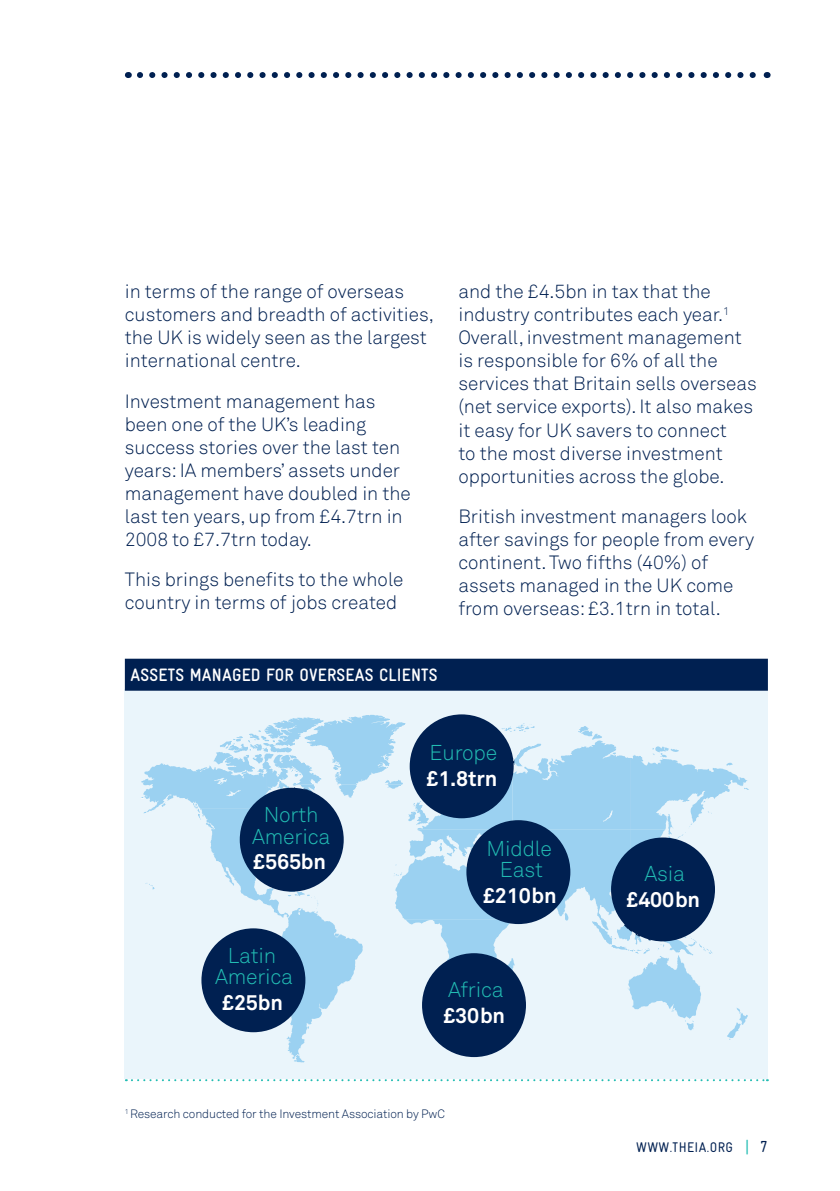
<style>
.page{position:relative;width:840px;height:1191px;background:#fff}
.page>*{position:absolute;margin:0;border:0;box-sizing:border-box;transform-origin:0 0}
.t1{font:300 21.2px/21.2px "Akkurat Std";letter-spacing:-.01em;color:#22bcb3;text-align:center}
.t2{font:700 21.2px/26px "Akkurat Std";letter-spacing:-.01em;color:#fff}
.t3{font:300 19px/23px "Akkurat Std";color:#002051}
.figurehead{font:700 18px "Gravur Condensed";letter-spacing:.01em;color:#fff}
.t4{font:14px "Gravur Condensed";letter-spacing:.03em;color:#002051}
.table_head{font:300 12px "Akkurat Std";letter-spacing:-.01em;color:#002051}
.s1{font-weight:300;color:#22bcb3}
.s2{font-weight:700;color:#fff}
.s3{font-size:16px;color:#22bcb3}
.s4{font-size:16px}
</style>
<div class="page">
<svg style="left:140px;top:72px;width:616px;height:6px"></svg>
<div style="left:125px;top:689px;width:642px;height:390px;background:#eaf5fb"></div>
<div style="left:125px;top:658px;width:642px;height:32px;background:#002051"></div>
<svg style="left:126px;top:1079px;width:641px;height:2px"></svg>
<svg style="left:727px;top:1008px;width:20px;height:31px"></svg>
<svg style="left:634px;top:1008px;width:63px;height:22px"></svg>
<svg style="left:141px;top:752px;width:221px;height:310px"></svg>
<svg style="left:591px;top:733px;width:10px;height:6px"></svg>
<svg style="left:664px;top:747px;width:14px;height:5px"></svg>
<svg style="left:422px;top:755px;width:325px;height:253px"></svg>
<svg style="left:395px;top:740px;width:269px;height:190px;fill:#9bd1f1"></svg>
<svg style="left:591px;top:921px;width:20px;height:23px"></svg>
<svg style="left:651px;top:814px;width:41px;height:32px"></svg>
<svg style="left:564px;top:912px;width:4px;height:8px"></svg>
<div style="left:239px;top:787px;width:104px;height:104px;background:#002051;border-radius:50%"></div>
<div style="left:201px;top:928px;width:104px;height:104px;background:#002051;border-radius:50%"></div>
<div style="left:409px;top:714px;width:104px;height:104px;background:#002051;border-radius:50%"></div>
<div style="left:466px;top:820px;width:104px;height:104px;background:#002051;border-radius:50%"></div>
<div style="left:610px;top:837px;width:104px;height:104px;background:#002051;border-radius:50%"></div>
<div style="left:422px;top:953px;width:103px;height:104px;background:#002051;border-radius:50%"></div>
<img style="left:327px;top:715px;width:43px;height:8px">
<img style="left:277px;top:717px;width:30px;height:6px">
<img style="left:264px;top:723px;width:268px;height:11px">
<img style="left:141px;top:797px;width:59px;height:16px">
<img style="left:338px;top:784px;width:64px;height:14px">
<img style="left:279px;top:890px;width:13px;height:6px">
<img style="left:634px;top:865px;width:19px;height:40px">
<p class="t3" style="left:125px;top:280px;width:310px">in terms of the range of overseas customers and breadth of activities, the UK is widely seen as the largest international centre.</p>
<p class="t3" style="left:125px;top:389px;width:287px">Investment management has been one of the UK’s leading success stories over the last ten years: IA members’ assets under management have doubled in the last ten years, up from £4.7trn in<br>2008 to £7.7trn today.</p>
<p class="t3" style="left:125px;top:567px;width:280px">This brings benefits to the whole country in terms of jobs created</p>
<p class="figurehead" style="left:130px;top:664px;width:308px">ASSETS MANAGED FOR OVERSEAS CLIENTS</p>
<p class="t3" style="left:458px;top:280px;width:300px">and the £4.5bn in tax that the industry contributes each year.<sup>1<br></sup>Overall, investment management is responsible for 6% of all the services that Britain sells overseas (net service exports). It also makes it easy for UK savers to connect<br>to the most diverse investment opportunities across the globe.</p>
<p class="t3" style="left:458px;top:504px;width:297px">British investment managers look after savings for people from every continent. Two fifths (40%) of assets managed in the UK come from overseas: £3.1trn in total.</p>
<p class="t1" style="left:252px;top:804px;width:80px">North<br>America</p>
<p class="t2" style="left:253px;top:848px;width:74px">£565bn</p>
<p class="t1" style="left:215px;top:944px;width:80px">Latin<br>America</p>
<p class="t2" style="left:222px;top:989px;width:62px">£25bn</p>
<p class="t2" style="left:426px;top:739px;width:72px"><span class="s1">Europe </span>£1.8trn</p>
<p class="t1" style="left:486px;top:838px;width:67px">Middle<br>East</p>
<p class="t2" style="left:482px;top:882px;width:75px">£210bn</p>
<p class="t1" style="left:443px;top:976px;width:63px;line-height:26px;text-align:left">Africa <span class="s2">£30bn</span></p>
<p class="table_head" style="left:125px;top:1106px;width:321px"><sup>1</sup> Research conducted for the Investment Association by PwC</p>
<p class="t2" style="left:626px;top:860px;width:75px;text-align:center"><span class="s1">Asia </span>£400bn</p>
<p class="t4" style="left:635px;top:1139px;width:133px">WWW.THEIA.ORG <span class="s3">|</span> <span class="s4">7</span></p>
</div>
